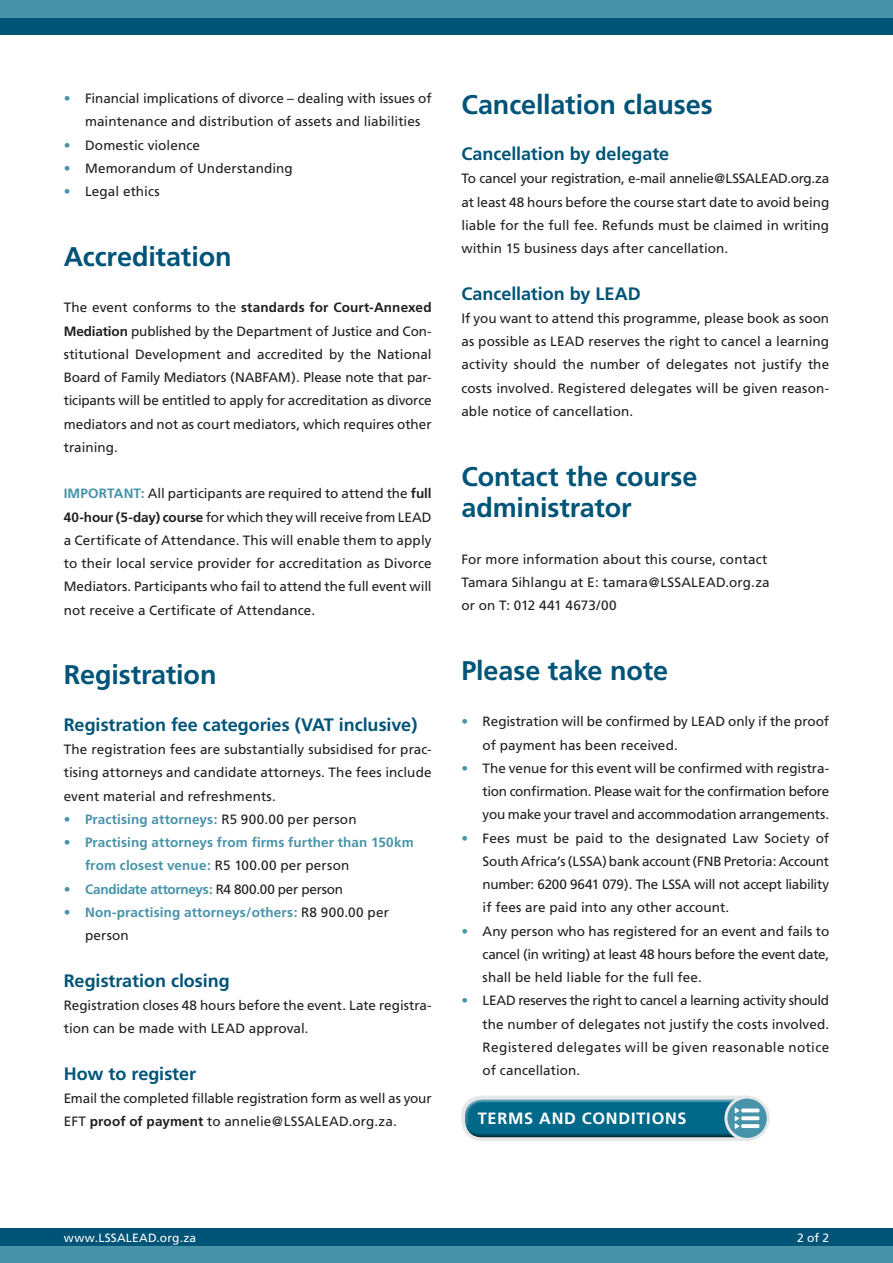
<style>
.page{position:relative;width:893px;height:1263px;background:#fff}
.page>*{position:absolute;margin:0;border:0;box-sizing:border-box;transform-origin:0 0}
.t1{font:700 27px/31.5px "Frutiger";letter-spacing:-.005em;color:#005478}
.Sub-headers{font:700 18px "Frutiger";letter-spacing:-.005em;color:#005478}
.t2{font:700 16.35px "Frutiger";letter-spacing:.045em;color:#fff}
.Body_copy{font:13.5px/23.2px "Frutiger";letter-spacing:.005em;color:#231f20;text-align:justify}
.Body_copy-2{font:700 13.5px/23.2px "Frutiger";letter-spacing:.01em;color:#4793a9}
.Body_copy-3{font:700 13.5px "Frutiger";letter-spacing:-.025em;color:#4793a9}
.Body_copy-4{font:12px "Frutiger";letter-spacing:.015em;color:#fff}
.s1{color:#4793a9}
.s2{font-weight:700}
.s3{font-weight:700;color:#4793a9}
.s4{font-weight:400;color:#231f20}
</style>
<div class="page">
<div style="left:0;top:1246px;width:893px;height:17px;background:#4793a9"></div>
<div style="left:0;top:1229px;width:893px;height:17px;background:#005478"></div>
<div style="left:0;top:17px;width:893px;height:17px;background:#005478"></div>
<div style="left:0;top:0;width:893px;height:17px;background:#4793a9"></div>
<div style="left:461px;top:1095px;width:302px;height:46px;border:7px solid #e6e7e9;border-radius:16px"></div>
<div style="left:464px;top:1098px;width:296px;height:33px;background:#fff;opacity:.75"></div>
<div style="left:464px;top:1104px;width:296px;height:34px;background:#231f20;opacity:.75"></div>
<svg style="left:726px;top:1097px;width:42px;height:42px"></svg>
<div style="left:724px;top:1095px;width:46px;height:46px;border:3px solid #e6e7e9;border-radius:50%"></div>
<svg style="left:735px;top:1107px;width:24px;height:22px"></svg>
<p class="Body_copy" style="left:85px;top:87px;width:348px;text-indent:-21px"><span class="s1">•</span> Financial implications of divorce – dealing with issues of maintenance and distribution of assets and liabilities</p>
<p class="Body_copy" style="left:64px;top:133px;width:138px"><span class="s1">•</span> Domestic violence</p>
<p class="Body_copy" style="left:64px;top:156px;width:231px"><span class="s1">•</span> Memorandum of Understanding</p>
<p class="Body_copy" style="left:64px;top:180px;width:97px"><span class="s1">•</span> Legal ethics</p>
<p class="t1" style="left:64px;top:240px;width:169px">Accreditation</p>
<p class="Body_copy" style="left:64px;top:296px;width:369px">The event conforms to the <span class="s2">standards for Court-Annexed Mediation</span> published by the Department of Justice and Con&shy;stitutional Development and accredited by the National Board of Family Mediators (NABFAM). Please note that par&shy;ticipants will be entitled to apply for accreditation as divorce mediators and not as court mediators, which requires other training.</p>
<p class="Body_copy" style="left:64px;top:482px;width:369px"><span class="s3">IMPORTANT:</span> All participants are required to attend the <span class="s2">full 40-hour (5-day) course</span> for which they will receive from LEAD a Certificate of Attendance. This will enable them to apply to their local service provider for accreditation as Divorce Mediators. Participants who fail to attend the full event will not receive a Certificate of Attendance.</p>
<p class="t1" style="left:64px;top:659px;width:154px">Registration</p>
<p class="Sub-headers" style="left:64px;top:714px;width:355px">Registration fee categories (VAT inclusive)</p>
<p class="Body_copy" style="left:64px;top:738px;width:369px">The registration fees are substantially subsidised for prac&shy;tising attorneys and candidate attorneys. The fees include event material and refreshments.</p>
<p class="Body_copy-2" style="left:64px;top:807px;width:294px">• Practising attorneys: <span class="s4">R5 900.00 per person</span></p>
<p class="Body_copy-2" style="left:85px;top:831px;width:330px;text-indent:-21px">• Practising attorneys from firms further than 150km from closest venue: <span class="s4">R5 100.00 per person</span></p>
<p class="Body_copy-3" style="left:64px;top:881px;width:281px">• Candidate attorneys: <span class="s4">R4 800.00 per person</span></p>
<p class="Body_copy-2" style="left:85px;top:900px;width:305px;text-indent:-21px">• Non-practising attorneys/others: <span class="s4">R8 900.00 per person</span></p>
<p class="Sub-headers" style="left:64px;top:970px;width:167px">Registration closing</p>
<p class="Body_copy" style="left:64px;top:993px;width:369px">Registration closes 48 hours before the event. Late registra&shy;tion can be made with LEAD approval.</p>
<p class="Sub-headers" style="left:64px;top:1063px;width:134px">How to register</p>
<p class="Body_copy" style="left:64px;top:1086px;width:369px">Email the completed fillable registration form as well as your<br>EFT <span class="s2">proof of payment</span> to annelie@LSSALEAD.org.za.</p>
<p class="t1" style="left:461px;top:88px;width:253px">Cancellation clauses</p>
<p class="Sub-headers" style="left:461px;top:143px;width:209px">Cancellation by delegate</p>
<p class="Body_copy" style="left:461px;top:167px;width:369px">To cancel your registration, e-mail annelie@LSSALEAD.org.za at least 48 hours before the course start date to avoid being liable for the full fee. Refunds must be claimed in writing within 15 business days after cancellation.</p>
<p class="Sub-headers" style="left:461px;top:283px;width:181px">Cancellation by LEAD</p>
<p class="Body_copy" style="left:461px;top:306px;width:369px">If you want to attend this programme, please book as soon as possible as LEAD reserves the right to cancel a learning activity should the number of delegates not justify the costs involved. Registered delegates will be given reason&shy;able notice of cancellation.</p>
<p class="t1" style="left:461px;top:460px;width:238px">Contact the course administrator</p>
<p class="Body_copy" style="left:461px;top:547px;width:308px">For more information about this course, contact</p>
<p class="Body_copy" style="left:461px;top:570px;width:310px">Tamara Sihlangu at E: tamara@LSSALEAD.org.za</p>
<p class="Body_copy" style="left:461px;top:594px;width:157px">or on T: 012 441 4673/00</p>
<p class="t1" style="left:461px;top:654px;width:208px">Please take note</p>
<p class="Body_copy" style="left:483px;top:710px;width:348px;text-indent:-21px"><span class="s1">•</span> Registration will be confirmed by LEAD only if the proof of payment has been received.</p>
<p class="Body_copy" style="left:483px;top:756px;width:348px;text-indent:-21px"><span class="s1">•</span> The venue for this event will be confirmed with registra&shy;tion confirmation. Please wait for the confirmation before you make your travel and accommodation arrangements.</p>
<p class="Body_copy" style="left:483px;top:826px;width:348px;text-indent:-21px"><span class="s1">•</span> Fees must be paid to the designated Law Society of South Africa’s (LSSA) bank account (FNB Pretoria: Account number: 6200 9641 079). The LSSA will not accept liability if fees are paid into any other account.</p>
<p class="Body_copy" style="left:483px;top:919px;width:348px;text-indent:-21px"><span class="s1">•</span> Any person who has registered for an event and fails to cancel (in writing) at least 48 hours before the event date, shall be held liable for the full fee.</p>
<p class="Body_copy" style="left:483px;top:989px;width:348px;text-indent:-21px"><span class="s1">•</span> LEAD reserves the right to cancel a learning activity should the number of delegates not justify the costs involved.<br>Registered delegates will be given reasonable notice of cancellation.</p>
<p class="t2" style="left:478px;top:1109px;width:210px">TERMS AND CONDITIONS</p>
<p class="Body_copy-4" style="left:64px;top:1231px;width:134px">www.LSSALEAD.org.za</p>
<p class="Body_copy-4" style="left:797px;top:1231px;width:34px">2 of 2</p>
</div>
